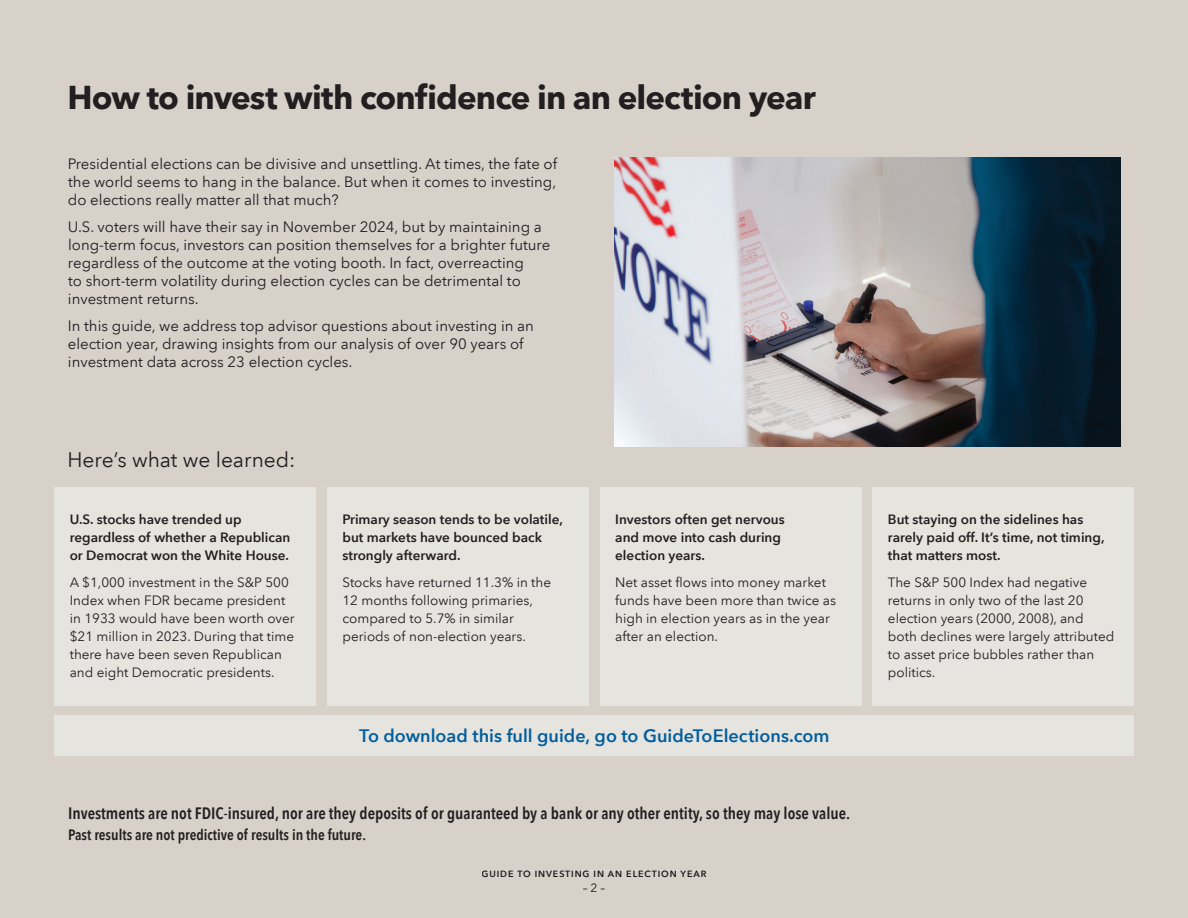
<style>
.page{position:relative;width:1188px;height:918px;background:#d7d1ca}
.page>*{position:absolute;margin:0;border:0;box-sizing:border-box;transform-origin:0 0}
.t1{font:700 33px "Avenir Next LT Com";letter-spacing:-.025em;color:#231f20}
.t2{font:21px "Avenir Next LT Com";color:#231f20}
.t3{font:600 18px "Avenir Next LT Com";color:#005e9e}
.t4{font:600 condensed 16.5px "Avenir Next LT Com";color:#231f20}
.t5{font:15px/18px "Avenir Next LT Com";color:#231f20}
.t6{font:600 condensed 15px "Avenir Next LT Com";color:#231f20}
.t7{font:13.5px/18px "Avenir Next LT Com";color:#231f20}
.t8{font:600 13.5px/18px "Avenir Next LT Com";color:#231f20}
.t9{font:12px "Avenir Next LT Com";color:#231f20}
.t10{font:600 9px "Avenir Next LT Com";letter-spacing:.1em;color:#231f20}
</style>
<div class="page">
<div style="left:482px;top:871px;width:224px;height:6px;background:#d7d1ca"></div>
<div style="left:583px;top:883px;width:22px;height:9px;background:#d7d1ca"></div>
<img style="left:614px;top:158px;width:506px;height:288px">
<div style="left:55px;top:487px;width:261px;height:218px;background:#e6e4df"></div>
<div style="left:327px;top:487px;width:262px;height:218px;background:#e6e4df"></div>
<div style="left:600px;top:487px;width:261px;height:218px;background:#e6e4df"></div>
<div style="left:873px;top:487px;width:261px;height:218px;background:#e6e4df"></div>
<div style="left:55px;top:715px;width:1079px;height:41px;background:#e6e4df"></div>
<h1 class="t1" style="left:68px;top:77px;width:750px">How to invest with confidence in an election year</h1>
<p class="t5" style="left:68px;top:155px;width:491px;text-align:justify">Presidential elections can be divisive and unsettling. At times, the fate of the world seems to hang in the balance. But when it comes to investing, do elections really matter all that much?</p>
<p class="t5" style="left:68px;top:218px;width:484px">U.S. voters will have their say in November 2024, but by maintaining a long-term focus, investors can position themselves for a brighter future regardless of the outcome at the voting booth. In fact, overreacting<br>to short-term volatility during election cycles can be detrimental to investment returns.</p>
<p class="t5" style="left:68px;top:317px;width:468px">In this guide, we address top advisor questions about investing in an election year, drawing insights from our analysis of over 90 years of investment data across 23 election cycles.</p>
<h2 class="t2" style="left:68px;top:447px;width:230px">Here’s what we learned:</h2>
<p class="t8" style="left:70px;top:510px;width:222px">U.S. stocks have trended up regardless of whether a Republican or Democrat won the White House.</p>
<p class="t7" style="left:70px;top:573px;width:227px">A $1,000 investment in the S&amp;P 500<br>Index when FDR became president in 1933 would have been worth over $21 million in 2023. During that time there have been seven Republican and eight Democratic presidents.</p>
<p class="t8" style="left:342px;top:510px;width:222px">Primary season tends to be volatile, but markets have bounced back strongly afterward.</p>
<p class="t7" style="left:342px;top:573px;width:210px">Stocks have returned 11.3% in the<br>12 months following primaries, compared to 5.7% in similar periods of non-election years.</p>
<p class="t8" style="left:615px;top:510px;width:171px">Investors often get nervous and move into cash during election years.</p>
<p class="t7" style="left:615px;top:573px;width:222px">Net asset flows into money market funds have been more than twice as high in election years as in the year after an election.</p>
<p class="t3" style="left:359px;top:725px;width:472px">To download this full guide, go to GuideToElections.com</p>
<p class="t4" style="left:68px;top:803px;width:784px">Investments are not FDIC-insured, nor are they deposits of or guaranteed by a bank or any other entity, so they may lose value.</p>
<p class="t6" style="left:68px;top:826px;width:299px">Past results are not predictive of results in the future.</p>
<p class="t10" style="left:482px;top:869px;width:226px">GUIDE TO INVESTING IN AN ELECTION YEAR</p>
<p class="t9" style="left:583px;top:881px;width:24px">– 2 –</p>
<p class="t8" style="left:888px;top:510px;width:218px">But staying on the sidelines has rarely paid off. It’s time, not timing, that matters most.</p>
<p class="t7" style="left:888px;top:573px;width:228px">The S&amp;P 500 Index had negative returns in only two of the last 20 election years (2000, 2008), and both declines were largely attributed to asset price bubbles rather than politics.</p>
</div>
